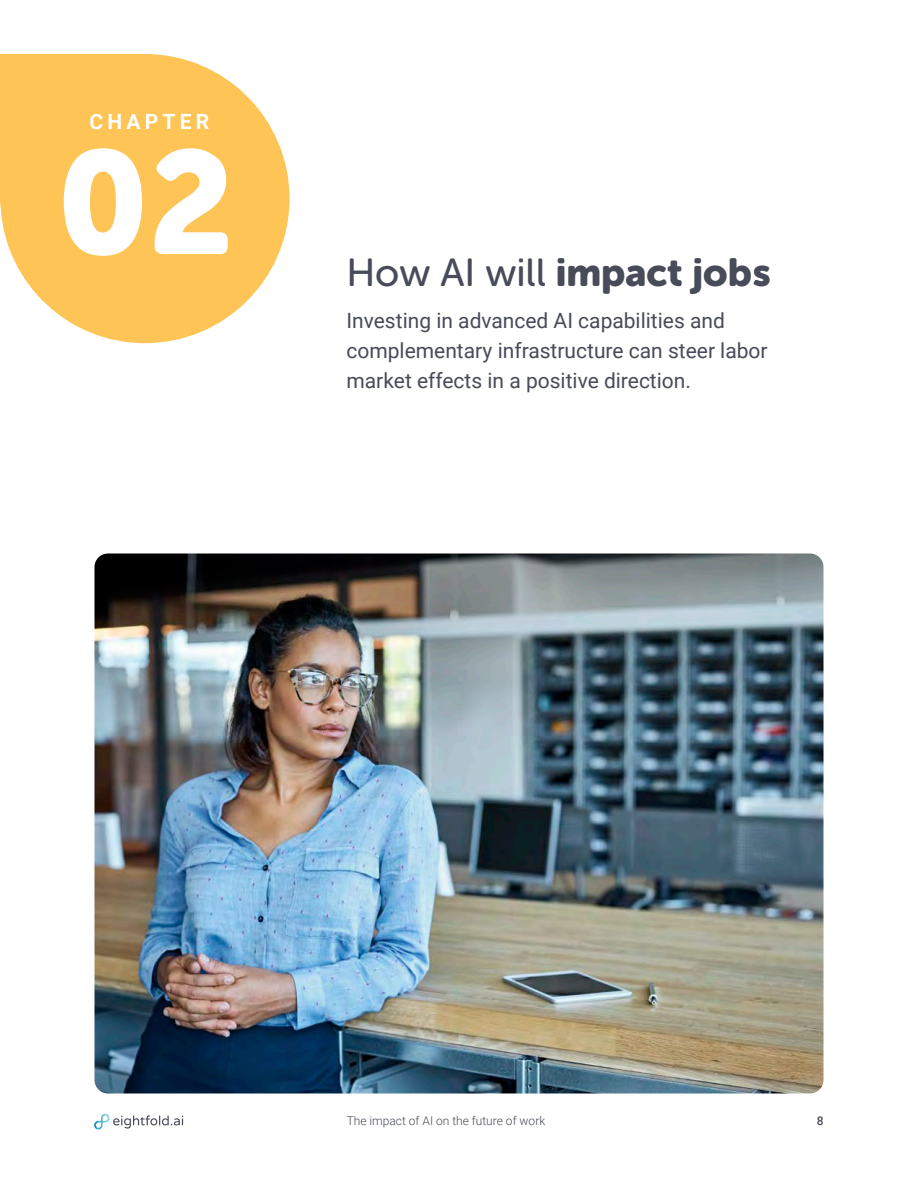
<style>
.page{position:relative;width:918px;height:1188px;background:#fff}
.page>*{position:absolute;margin:0;border:0;box-sizing:border-box;transform-origin:0 0}
.t1{font:145.5px "Museo Sans Rounded 900";color:#fff}
.Headline{font:39px "Museo Sans Rounded 900";color:#484b58}
.Chapter_subhead{font:21px/30px "Roboto";color:#484b58}
.t2{font:700 21px "Roboto";letter-spacing:.2em;color:#fff}
.t3{font:300 12px "Roboto";color:#484b58}
.t4{font:500 12px "Roboto";color:#484b58}
.s1{font-family:"Museo Sans Rounded 500"}
</style>
<div class="page">
<svg style="left:94px;top:1114px;width:89px;height:16px"></svg>
<svg style="left:0;top:54px;width:290px;height:289px;fill:#fec455"></svg>
<img style="left:94px;top:554px;width:730px;height:540px">
<p class="t2" style="left:89px;top:107px;width:121px">CHAPTER</p>
<p class="t1" style="left:57px;top:121px;width:177px">02</p>
<p class="Headline" style="left:346px;top:250px;width:425px"><span class="s1">How AI will</span> impact jobs</p>
<p class="Chapter_subhead" style="left:346px;top:304px;width:423px">Investing in advanced AI capabilities and complementary infrastructure can steer labor market effects in a positive direction.</p>
<p class="t3" style="left:347px;top:1113px;width:200px">The impact of AI on the future of work</p>
<p class="t4" style="left:817px;top:1112px;width:8px">8</p>
</div>
